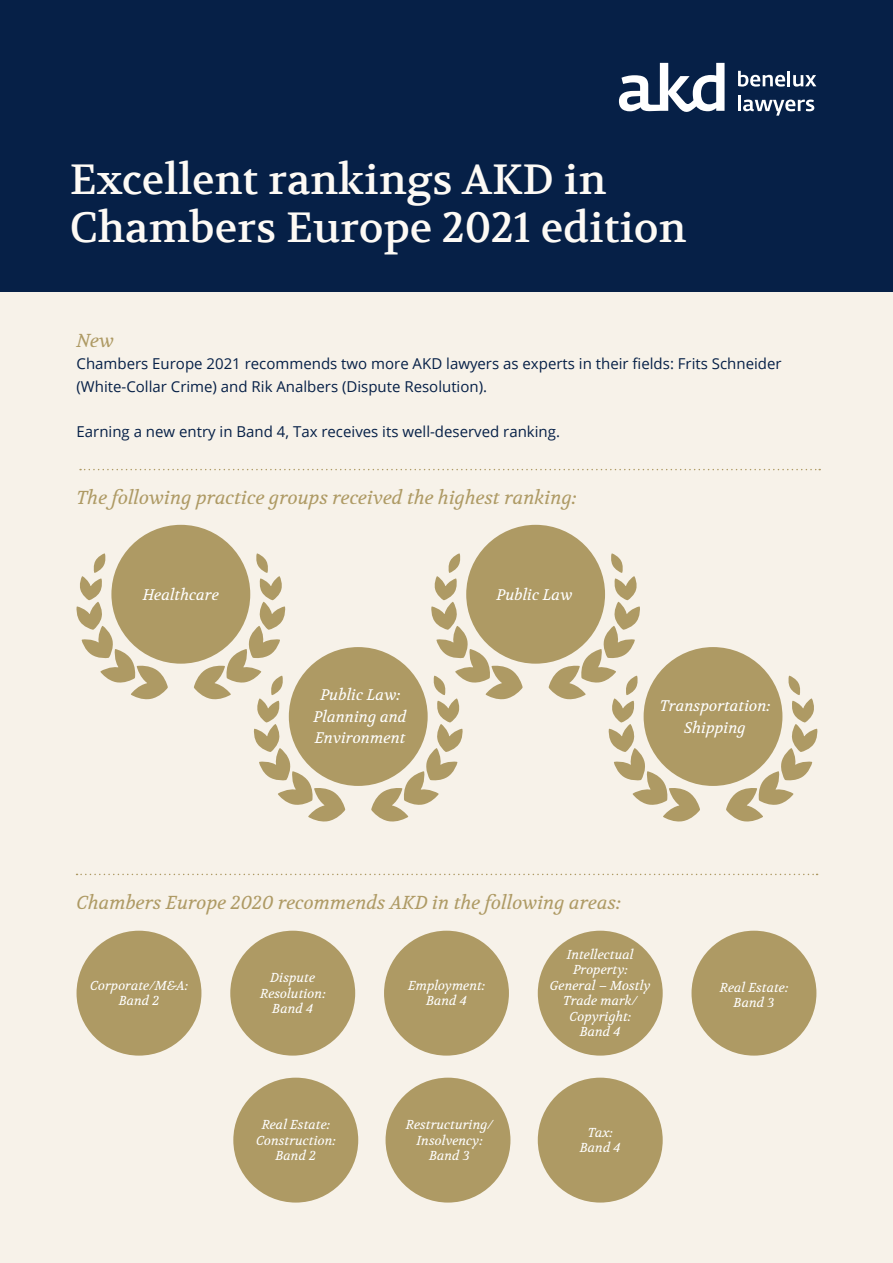
<style>
.page{position:relative;width:893px;height:1263px;background:#f7f2e9}
.page>*{position:absolute;margin:0;border:0;box-sizing:border-box;transform-origin:0 0}
.t1{font:42px/48px "Volkhov";color:#fdfaf5}
.t2{font:italic 18.75px "Volkhov";color:#ae9a64}
.t3{font:italic 15.3px/21.6px "Volkhov";color:#fff;text-align:center}
.t4{font:15px/22.5px "Open Sans";color:#062047}
.t5{font:italic 12.9px/15.6px "Volkhov";color:#fff;text-align:center}
</style>
<div class="page">
<div style="left:0;top:0;width:893px;height:291px;background:#062047"></div>
<svg style="left:619px;top:63px;width:105px;height:49px"></svg>
<svg style="left:738px;top:71px;width:47px;height:16px"></svg>
<hr style="left:787px;top:71px;width:3px;height:15px;background:#fff">
<svg style="left:793px;top:75px;width:23px;height:12px"></svg>
<hr style="left:738px;top:96px;width:3px;height:15px;background:#fff">
<svg style="left:743px;top:100px;width:71px;height:16px"></svg>
<div style="left:111px;top:525px;width:139px;height:139px;background:#ae9a64;border-radius:50%"></div>
<svg style="left:76px;top:553px;width:92px;height:147px"></svg>
<div style="left:289px;top:647px;width:139px;height:139px;background:#ae9a64;border-radius:50%"></div>
<svg style="left:194px;top:553px;width:151px;height:269px"></svg>
<div style="left:644px;top:647px;width:138px;height:139px;background:#ae9a64;border-radius:50%"></div>
<svg style="left:726px;top:676px;width:92px;height:146px"></svg>
<div style="left:466px;top:525px;width:139px;height:139px;background:#ae9a64;border-radius:50%"></div>
<svg style="left:549px;top:553px;width:151px;height:269px"></svg>
<svg style="left:371px;top:553px;width:152px;height:269px"></svg>
<div style="left:77px;top:931px;width:124px;height:124px;background:#ae9a64;border-radius:50%"></div>
<div style="left:691px;top:931px;width:125px;height:124px;background:#ae9a64;border-radius:50%"></div>
<div style="left:230px;top:931px;width:125px;height:124px;background:#ae9a64;border-radius:50%"></div>
<div style="left:233px;top:1078px;width:125px;height:124px;background:#ae9a64;border-radius:50%"></div>
<div style="left:384px;top:931px;width:125px;height:124px;background:#ae9a64;border-radius:50%"></div>
<div style="left:386px;top:1078px;width:124px;height:124px;background:#ae9a64;border-radius:50%"></div>
<div style="left:538px;top:931px;width:125px;height:124px;background:#ae9a64;border-radius:50%"></div>
<div style="left:538px;top:1078px;width:125px;height:124px;background:#ae9a64;border-radius:50%"></div>
<svg style="left:77px;top:874px;width:741px;height:1px"></svg>
<svg style="left:80px;top:469px;width:740px;height:1px"></svg>
<h1 class="t1" style="left:70px;top:156px;width:618px">Excellent rankings AKD in<br>Chambers Europe 2021 edition</h1>
<h2 class="t2" style="left:77px;top:329px;width:39px">New</h2>
<p class="t4" style="left:77px;top:352px;width:707px">Chambers Europe 2021 recommends two more AKD lawyers as experts in their fields: Frits Schneider (White-Collar Crime) and Rik Analbers (Dispute Resolution).</p>
<p class="t4" style="left:77px;top:419px;width:485px">Earning a new entry in Band 4, Tax receives its well-deserved ranking.</p>
<h2 class="t2" style="left:77px;top:486px;width:501px">The following practice groups received the highest ranking:</h2>
<p class="t3" style="left:143px;top:584px;width:78px">Healthcare</p>
<p class="t3" style="left:314px;top:685px;width:95px">Public Law:<br>Planning and<br>Environment</p>
<p class="t3" style="left:496px;top:584px;width:78px">Public Law</p>
<p class="t3" style="left:660px;top:695px;width:112px">Transportation:<br>Shipping</p>
<h2 class="t2" style="left:77px;top:891px;width:545px">Chambers Europe 2020 recommends AKD in the following areas:</h2>
<p class="t5" style="left:550px;top:947px;width:102px">Intellectual<br>Property:<br>General – Mostly<br>Trade mark/<br>Copyright:<br>Band 4</p>
<p class="t5" style="left:260px;top:970px;width:67px">Dispute<br>Resolution:<br>Band 4</p>
<p class="t5" style="left:408px;top:978px;width:78px">Employment:<br>Band 4</p>
<p class="t5" style="left:90px;top:978px;width:99px">Corporate/M&amp;A:<br>Band 2</p>
<p class="t5" style="left:720px;top:980px;width:70px">Real Estate:<br>Band 3</p>
<p class="t5" style="left:256px;top:1117px;width:81px">Real Estate:<br>Construction:<br>Band 2</p>
<p class="t5" style="left:406px;top:1117px;width:89px">Restructuring/<br>Insolvency:<br>Band 3</p>
<p class="t5" style="left:580px;top:1125px;width:42px">Tax:<br>Band 4</p>
</div>
